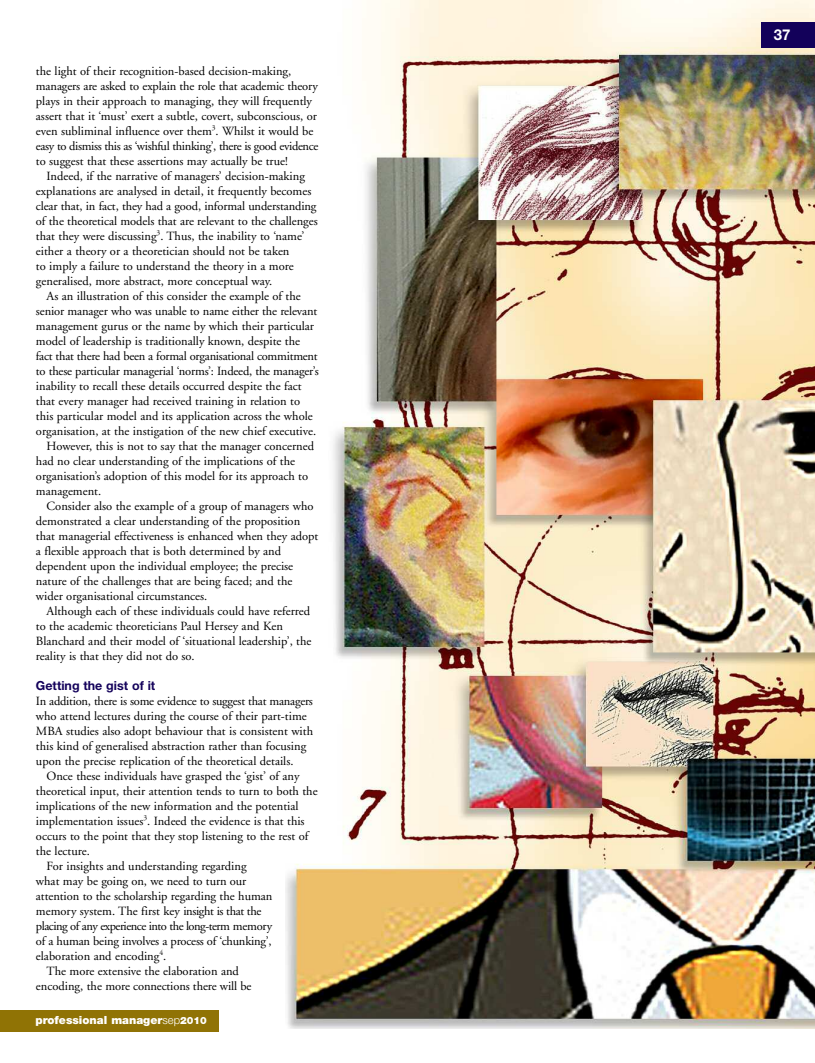
<style>
.page{position:relative;width:815px;height:1063px;background:#fff}
.page>*{position:absolute;margin:0;border:0;box-sizing:border-box;transform-origin:0 0}
.t1{font:700 15px "Helvetica Neue";color:#fff}
.t2{font:12.5px/15px "Adobe Garamond";color:#000}
.t3{font:12.5px "Adobe Garamond";letter-spacing:-.02em;color:#000}
.t4{font:12.5px "Adobe Garamond";letter-spacing:-.04em;color:#000}
.t5{font:700 12.5px "Helvetica Neue";color:#13015a}
.t6{font:900 11.25px "Helvetica Neue";color:#fff}
.s1{font-weight:300}
.s2{font-size:10px}
</style>
<div class="page">
<img style="left:286px;top:0;width:529px;height:1028px">
<div style="left:762px;top:22px;width:53px;height:25px;background:#13015a"></div>
<div style="left:0;top:1010px;width:219px;height:22px;background:#907305"></div>
<p class="t2" style="left:36px;top:65px;width:284px">the light of their recognition-based decision-making, managers are asked to explain the role that academic theory plays in their approach to managing, they will frequently assert that it ‘must’ exert a subtle, covert, subconscious, or even subliminal influence over them<sup>3</sup>. Whilst it would be easy to dismiss this as ‘wishful thinking’, there is good evidence to suggest that these assertions may actually be true!</p>
<p class="t2" style="left:36px;top:170px;width:283px;text-indent:11px">Indeed, if the narrative of managers’ decision-making explanations are analysed in detail, it frequently becomes clear that, in fact, they had a good, informal understanding of the theoretical models that are relevant to the challenges that they were discussing<sup>3</sup>. Thus, the inability to ‘name’ either a theory or a theoretician should not be taken<br>to imply a failure to understand the theory in a more generalised, more abstract, more conceptual way.</p>
<p class="t2" style="left:47px;top:290px;width:256px">As an illustration of this consider the example of the</p>
<p class="t2" style="left:36px;top:305px;width:283px">senior manager who was unable to name either the relevant</p>
<p class="t2" style="left:36px;top:320px;width:280px">management gurus or the name by which their particular</p>
<p class="t2" style="left:36px;top:335px;width:266px">model of leadership is traditionally known, despite the</p>
<p class="t3" style="left:36px;top:351px;width:283px">fact that there had been a formal organisational commitment</p>
<p class="t2" style="left:36px;top:365px;width:284px">to these particular managerial ‘norms’: Indeed, the manager’s</p>
<p class="t2" style="left:36px;top:380px;width:267px">inability to recall these details occurred despite the fact</p>
<p class="t2" style="left:36px;top:395px;width:266px">that every manager had received training in relation to</p>
<p class="t2" style="left:36px;top:410px;width:278px">this particular model and its application across the whole</p>
<p class="t2" style="left:36px;top:425px;width:282px">organisation, at the instigation of the new chief executive.</p>
<p class="t2" style="left:47px;top:440px;width:269px">However, this is not to say that the manager concerned</p>
<p class="t2" style="left:36px;top:455px;width:261px">had no clear understanding of the implications of the</p>
<p class="t2" style="left:36px;top:470px;width:274px">organisation’s adoption of this model for its approach to</p>
<p class="t2" style="left:36px;top:485px;width:67px">management.</p>
<p class="t2" style="left:47px;top:500px;width:268px">Consider also the example of a group of managers who</p>
<p class="t2" style="left:36px;top:515px;width:266px">demonstrated a clear understanding of the proposition</p>
<p class="t2" style="left:36px;top:530px;width:284px">that managerial effectiveness is enhanced when they adopt</p>
<p class="t2" style="left:36px;top:545px;width:247px">a flexible approach that is both determined by and</p>
<p class="t2" style="left:36px;top:560px;width:259px">dependent upon the individual employee; the precise</p>
<p class="t2" style="left:36px;top:575px;width:258px">nature of the challenges that are being faced; and the</p>
<p class="t2" style="left:36px;top:590px;width:173px">wider organisational circumstances.</p>
<p class="t2" style="left:47px;top:605px;width:265px">Although each of these individuals could have referred</p>
<p class="t2" style="left:36px;top:620px;width:248px">to the academic theoreticians Paul Hersey and Ken</p>
<p class="t2" style="left:36px;top:635px;width:277px">Blanchard and their model of ‘situational leadership’, the</p>
<p class="t2" style="left:36px;top:650px;width:160px">reality is that they did not do so.</p>
<p class="t5" style="left:36px;top:681px;width:121px">Getting the gist of it</p>
<p class="t2" style="left:36px;top:695px;width:279px">In addition, there is some evidence to suggest that managers who attend lectures during the course of their part-time MBA studies also adopt behaviour that is consistent with this kind of generalised abstraction rather than focusing upon the precise replication of the theoretical details.</p>
<p class="t2" style="left:47px;top:770px;width:255px">Once these individuals have grasped the ‘gist’ of any</p>
<p class="t2" style="left:36px;top:785px;width:283px">theoretical input, their attention tends to turn to both the</p>
<p class="t2" style="left:36px;top:800px;width:264px">implications of the new information and the potential</p>
<p class="t2" style="left:36px;top:815px;width:270px">implementation issues<sup>3</sup>. Indeed the evidence is that this</p>
<p class="t2" style="left:36px;top:830px;width:274px">occurs to the point that they stop listening to the rest of</p>
<p class="t2" style="left:36px;top:845px;width:56px">the lecture.</p>
<p class="t2" style="left:47px;top:860px;width:202px">For insights and understanding regarding</p>
<p class="t2" style="left:36px;top:875px;width:212px">what may be going on, we need to turn our</p>
<p class="t2" style="left:36px;top:890px;width:238px">attention to the scholarship regarding the human</p>
<p class="t2" style="left:36px;top:905px;width:227px">memory system. The first key insight is that the</p>
<p class="t4" style="left:36px;top:921px;width:238px">placing of any experience into the long-term memory</p>
<p class="t2" style="left:36px;top:935px;width:237px">of a human being involves a process of ‘chunking’,</p>
<p class="t2" style="left:36px;top:950px;width:132px">elaboration and encoding<sup>4</sup>.</p>
<p class="t2" style="left:47px;top:965px;width:194px">The more extensive the elaboration and</p>
<p class="t2" style="left:36px;top:980px;width:217px">encoding, the more connections there will be</p>
<p class="t6" style="left:35px;top:1016px;width:173px">professional manager<span class="s1">sep</span><span class="s2">2010</span></p>
<p class="t1" style="left:774px;top:29px;width:18px">37</p>
</div>
